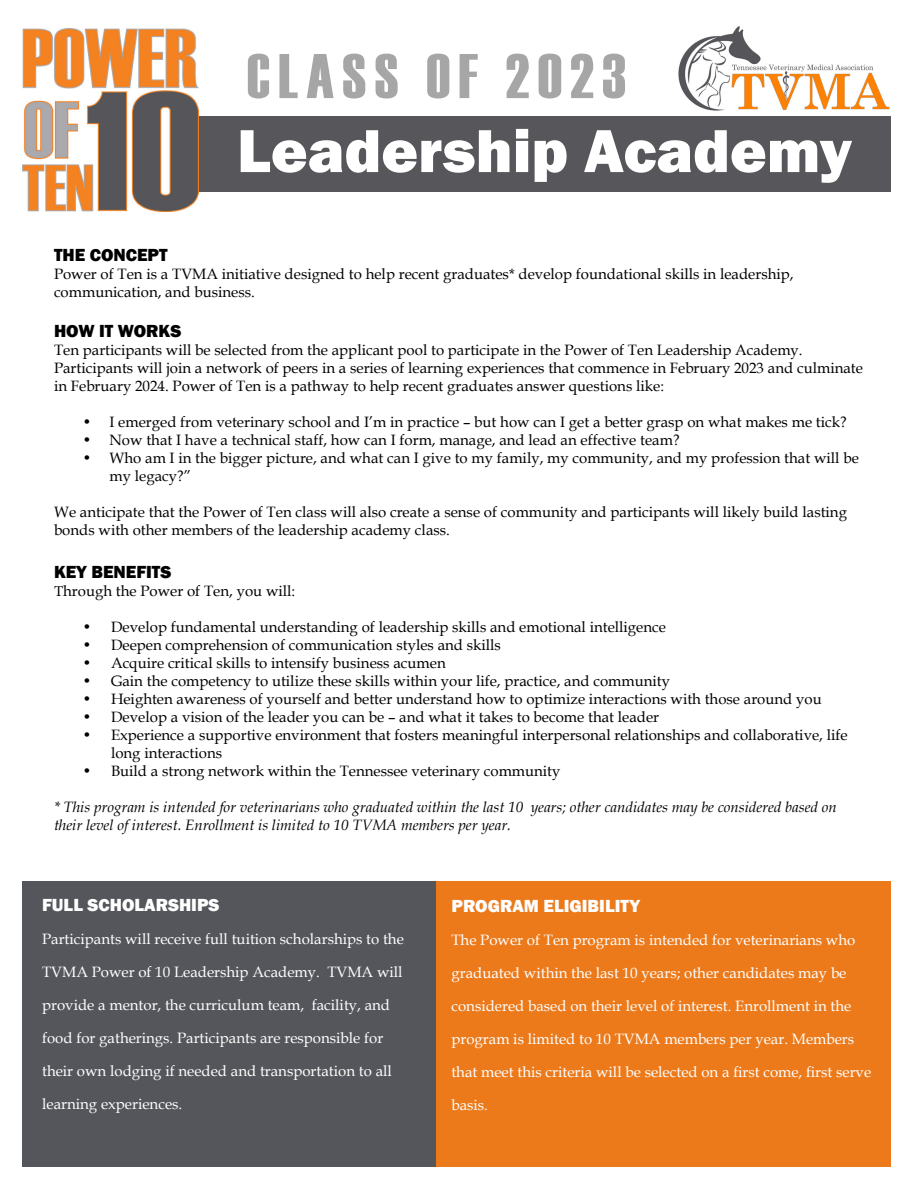
<style>
.page{position:relative;width:918px;height:1188px;background:#fff}
.page>*{position:absolute;margin:0;border:0;box-sizing:border-box;transform-origin:0 0}
.t1{font:63px "Haettenschweiler";letter-spacing:.13em;color:#a6a6a6}
.t2{font:800 62.85px "Franklin Gothic";color:#fff}
.t3{font:800 18px "Franklin Gothic";color:#fff}
.t4{font:800 18px "Franklin Gothic";color:#000}
.t5{font:15px/18px "Book Antiqua";color:#000}
.t6{font:15px/33px "Book Antiqua";color:#fff}
.t7{font:italic 15px/18px "Book Antiqua";color:#000}
.s1{font-family:"Minion Pro"}
</style>
<div class="page">
<div style="left:23px;top:881px;width:458px;height:285px;background:#54565b"></div>
<div style="left:32px;top:117px;width:859px;height:75px;background:#57575b"></div>
<img style="left:678px;top:27px;width:212px;height:84px">
<img style="left:23px;top:29px;width:175px;height:182px">
<div style="left:436px;top:881px;width:455px;height:285px;background:#ec7a1b"></div>
<p class="t1" style="left:247px;top:33px;width:381px">CLASS OF 2023</p>
<p class="t2" style="left:237px;top:110px;width:616px">Leadership Academy</p>
<p class="t4" style="left:54px;top:244px;width:115px">THE CONCEPT</p>
<p class="t5" style="left:54px;top:265px;width:741px">Power of Ten is a TVMA initiative designed to help recent graduates* develop foundational skills in leadership, communication, and business.</p>
<p class="t4" style="left:54px;top:319px;width:129px">HOW IT WORKS</p>
<p class="t5" style="left:54px;top:341px;width:811px">Ten participants will be selected from the applicant pool to participate in the Power of Ten Leadership Academy.<br>Participants will join a network of peers in a series of learning experiences that commence in February 2023 and culminate in February 2024. Power of Ten is a pathway to help recent graduates answer questions like:</p>
<p class="t5" style="left:82px;top:413px;width:766px">• I emerged from veterinary school and I’m in practice – but how can I get a better grasp on what makes me tick?</p>
<p class="t5" style="left:82px;top:431px;width:599px">• Now that I have a technical staff, how can I form, manage, and lead an effective team?</p>
<p class="t5" style="left:110px;top:449px;width:751px;text-indent:-27px">• Who am I in the bigger picture, and what can I give to my family, my community, and my profession that will be my legacy?”</p>
<p class="t5" style="left:54px;top:503px;width:795px">We anticipate that the Power of Ten class will also create a sense of community and participants will likely build lasting bonds with other members of the leadership academy class.</p>
<p class="t4" style="left:54px;top:561px;width:119px">KEY BENEFITS</p>
<p class="t5" style="left:54px;top:582px;width:243px"><span class="s1">T</span>hrough the Power of Ten, you will:</p>
<p class="t5" style="left:82px;top:618px;width:585px">• Develop fundamental understanding of leadership skills and emotional intelligence</p>
<p class="t5" style="left:82px;top:636px;width:420px">• Deepen comprehension of communication styles and skills</p>
<p class="t5" style="left:82px;top:654px;width:365px">• Acquire critical skills to intensify business acumen</p>
<p class="t5" style="left:82px;top:672px;width:589px">• Gain the competency to utilize these skills within your life, practice, and community</p>
<p class="t5" style="left:82px;top:690px;width:741px">• Heighten awareness of yourself and better understand how to optimize interactions with those around you</p>
<p class="t5" style="left:82px;top:708px;width:578px">• Develop a vision of the leader you can be – and what it takes to become that leader</p>
<p class="t5" style="left:82px;top:726px;width:767px">• Experience a supportive environment that fosters meaningful interpersonal relationships and collaborative, life</p>
<p class="t5" style="left:111px;top:744px;width:113px">long interactions</p>
<p class="t5" style="left:82px;top:762px;width:480px">• Build a strong network within the Tennessee veterinary community</p>
<p class="t7" style="left:54px;top:798px;width:784px">* This program is intended for veterinarians who graduated within the last 10 years; other candidates may be considered based on their level of interest. Enrollment is limited to 10 TVMA members per year.</p>
<p class="t3" style="left:42px;top:893px;width:179px">FULL SCHOLARSHIPS</p>
<p class="t6" style="left:42px;top:922px;width:363px">Participants will receive full tuition scholarships to the</p>
<p class="t6" style="left:42px;top:955px;width:362px">TVMA Power of 10 Leadership Academy. TVMA will provide a mentor, the curriculum team, facility, and</p>
<p class="t6" style="left:42px;top:1021px;width:343px">food for gatherings. Participants are responsible for</p>
<p class="t6" style="left:42px;top:1054px;width:351px">their own lodging if needed and transportation to all</p>
<p class="t6" style="left:42px;top:1087px;width:142px">learning experiences.</p>
<p class="t3" style="left:451px;top:894px;width:190px">PROGRAM ELIGIBILITY</p>
<p class="t6" style="left:451px;top:923px;width:405px">The Power of Ten program is intended for veterinarians who</p>
<p class="t6" style="left:451px;top:956px;width:397px">graduated within the last 10 years; other candidates may be</p>
<p class="t6" style="left:451px;top:989px;width:401px">considered based on their level of interest. Enrollment in the</p>
<p class="t6" style="left:451px;top:1022px;width:404px">program is limited to 10 TVMA members per year. Members</p>
<p class="t6" style="left:451px;top:1055px;width:421px">that meet this criteria will be selected on a first come, first serve</p>
<p class="t6" style="left:451px;top:1088px;width:38px">basis.</p>
</div>
